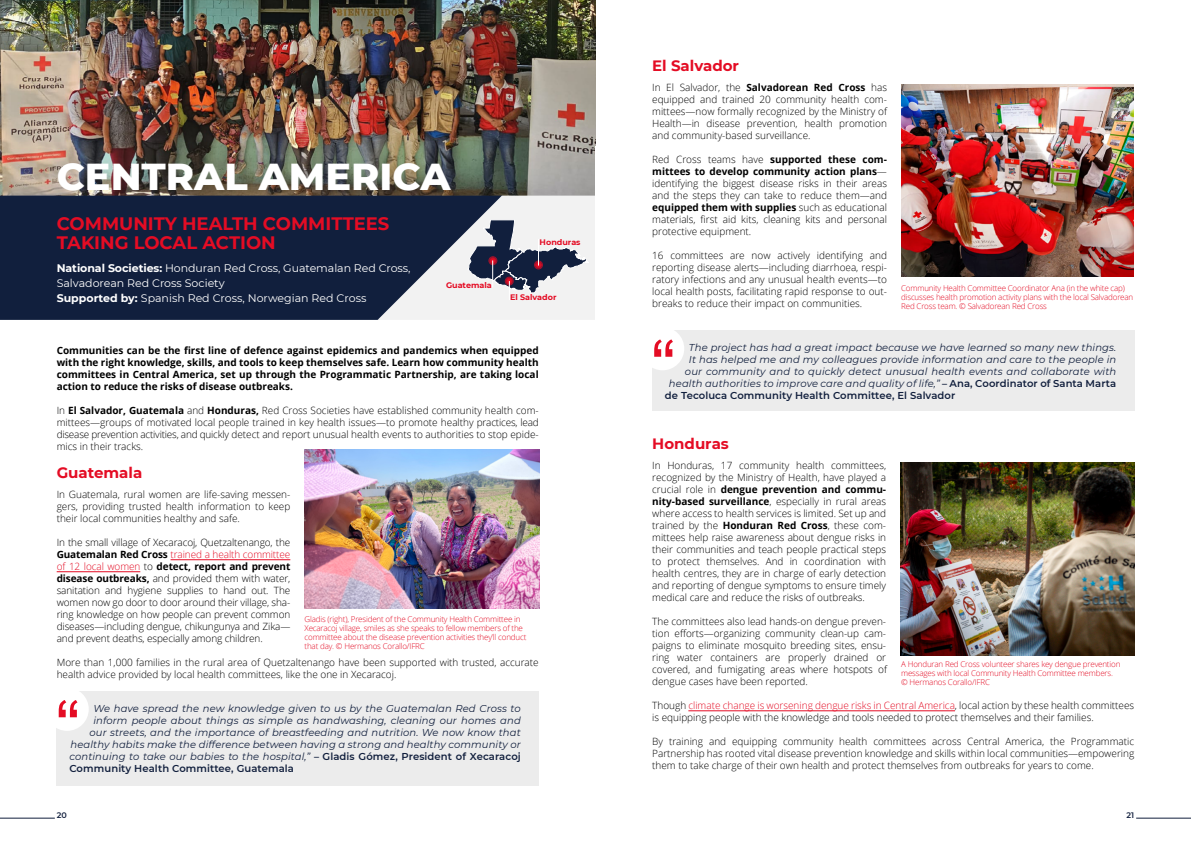
<style>
.page{position:relative;width:1191px;height:842px;background:#fff}
.page>*{position:absolute;margin:0;border:0;box-sizing:border-box;transform-origin:0 0}
.t1{font:800 38.3px "Montserrat";color:#fff}
.t2{font:700 18px/19.4px "Montserrat";color:#e40c24}
.t3{font:700 15px "Montserrat";color:#e40c24}
.t4{font:11px/15px "Montserrat";color:#fff}
.t5{font:300 10px/12px "Open Sans";color:#000;text-align:justify}
.t6{font:italic 10px "Montserrat";letter-spacing:.01em;color:#111f3d}
.t7{font:700 10px/12px "Open Sans";color:#000;text-align:justify}
.t8{font:600 10px "Montserrat";letter-spacing:.01em;color:#111f3d}
.t9{font:300 8px/9px "Open Sans";letter-spacing:-.02em;color:#e40c24}
.t10{font:700 8px "Montserrat";color:#e40c24}
.t11{font:600 8px "Montserrat";color:#111f3d}
.s1{font-weight:700}
.s2{color:#e40c24}
.s3{font-weight:600;font-style:normal}
</style>
<div class="page">
<hr style="left:1136px;top:818px;width:55px;height:1px;background:#111f3d">
<hr style="left:0;top:818px;width:55px;height:1px;background:#111f3d">
<hr style="left:171px;top:559px;width:119px;height:1px;background:#e40c24">
<hr style="left:57px;top:571px;width:83px;height:1px;background:#e40c24">
<img style="left:0;top:0;width:595px;height:196px">
<div style="left:0;top:196px;width:377px;height:124px;background:#111f3d"></div>
<svg style="left:377px;top:196px;width:358px;height:124px;fill:#f2f2f2"></svg>
<svg style="left:467px;top:220px;width:122px;height:80px"></svg>
<div style="left:595px;top:147px;width:139px;height:264px;background:#fff"></div>
<hr style="left:688px;top:711px;width:267px;height:1px;background:#e40c24">
<img style="left:305px;top:449px;width:234px;height:159px">
<img style="left:901px;top:85px;width:232px;height:192px">
<img style="left:900px;top:463px;width:234px;height:192px">
<div style="left:57px;top:691px;width:482px;height:94px;background:#ececec"></div>
<div style="left:45px;top:687px;width:44px;height:44px;background:#fff;border-radius:50%"></div>
<svg style="left:59px;top:700px;width:18px;height:17px"></svg>
<div style="left:652px;top:331px;width:482px;height:80px;background:#ececec"></div>
<div style="left:641px;top:327px;width:43px;height:43px;background:#fff;border-radius:50%"></div>
<svg style="left:654px;top:339px;width:19px;height:18px"></svg>
<h1 class="t1" style="left:57px;top:148px;width:395px">CENTRAL AMERICA</h1>
<h2 class="t2" style="left:57px;top:213px;width:334px">COMMUNITY HEALTH COMMITTEES<br>TAKING LOCAL ACTION</h2>
<p class="t4" style="left:57px;top:261px;width:355px"><span class="s1">National Societies:</span> Honduran Red Cross, Guatemalan Red Cross,<br>Salvadorean Red Cross Society<br><span class="s1">Supported by:</span> Spanish Red Cross, Norwegian Red Cross</p>
<p class="t10" style="left:446px;top:279px;width:47px">Guatemala</p>
<p class="t10" style="left:539px;top:236px;width:42px">Honduras</p>
<p class="t10" style="left:510px;top:292px;width:48px">El Salvador</p>
<p class="t7" style="left:57px;top:344px;width:483px">Communities can be the first line of defence against epidemics and pandemics when equipped with the right knowledge, skills, and tools to keep themselves safe. Learn how community health committees in Central America, set up through the Programmatic Partnership, are taking local action to reduce the risks of disease outbreaks.</p>
<p class="t5" style="left:57px;top:404px;width:483px">In <span class="s1">El Salvador, Guatemala</span> and <span class="s1">Honduras,</span> Red Cross Societies have established community health com&shy;mittees—groups of motivated local people trained in key health issues—to promote healthy practices, lead disease prevention activities, and quickly detect and report unusual health events to authorities to stop epide&shy;mics in their tracks.</p>
<h3 class="t3" style="left:57px;top:462px;width:87px">Guatemala</h3>
<p class="t5" style="left:57px;top:488px;width:235px">In Guatemala, rural women are life-saving messen&shy;gers, providing trusted health information to keep their local communities healthy and safe.</p>
<p class="t5" style="left:57px;top:536px;width:235px">In the small village of Xecaracoj, Quetzaltenango, the <span class="s1">Guatemalan Red Cross</span> <span class="s2">trained a health committee of 12 local women</span> to <span class="s1">detect, report and prevent disease outbreaks,</span> and provided them with water, sanitation and hygiene supplies to hand out. The women now go door to door around their village, sha&shy;ring knowledge on how people can prevent common diseases—including dengue, chikungunya and Zika— and prevent deaths, especially among children.</p>
<p class="t5" style="left:57px;top:656px;width:483px">More than 1,000 families in the rural area of Quetzaltenango have been supported with trusted, accurate health advice provided by local health committees, like the one in Xecaracoj.</p>
<p class="t9" style="left:304px;top:614px;width:223px">Gladis (right), President of the Community Health Committee in Xecaracoj village, smiles as she speaks to fellow members of the committee about the disease prevention activities they’ll conduct that day. © Hermanos Corallo/IFRC</p>
<p class="t6" style="left:93px;top:702px;width:429px">We have spread the new knowledge given to us by the Guatemalan Red Cross to</p>
<p class="t6" style="left:93px;top:714px;width:429px">inform people about things as simple as handwashing, cleaning our homes and</p>
<p class="t6" style="left:89px;top:726px;width:433px">our streets, and the importance of breastfeeding and nutrition. We now know that</p>
<p class="t6" style="left:70px;top:738px;width:452px">healthy habits make the difference between having a strong and healthy community or</p>
<p class="t6" style="left:69px;top:750px;width:453px">continuing to take our babies to the hospital,” <span class="s3">– Gladis Gómez, President of Xecaracoj</span></p>
<p class="t8" style="left:69px;top:762px;width:226px">Community Health Committee, Guatemala</p>
<h3 class="t3" style="left:652px;top:55px;width:88px">El Salvador</h3>
<p class="t5" style="left:652px;top:81px;width:236px">In El Salvador, the <span class="s1">Salvadorean Red Cross</span> has equipped and trained 20 community health com&shy;mittees—now formally recognized by the Ministry of Health—in disease prevention, health promotion and community-based surveillance.</p>
<p class="t5" style="left:652px;top:153px;width:236px">Red Cross teams have <span class="s1">supported these com&shy;mittees to develop community action plans</span>— identifying the biggest disease risks in their areas and the steps they can take to reduce them—and <span class="s1">equipped them with supplies</span> such as educational materials, first aid kits, cleaning kits and personal protective equipment.</p>
<p class="t5" style="left:652px;top:249px;width:236px">16 committees are now actively identifying and reporting disease alerts—including diarrhoea, respi&shy;ratory infections and any unusual health events—to local health posts, facilitating rapid response to out&shy;breaks to reduce their impact on communities.</p>
<p class="t9" style="left:901px;top:283px;width:234px">Community Health Committee Coordinator Ana (in the white cap) discusses health promotion activity plans with the local Salvadorean<br>Red Cross team. © Salvadorean Red Cross</p>
<p class="t6" style="left:689px;top:341px;width:429px">The project has had a great impact because we have learned so many new things.</p>
<p class="t6" style="left:689px;top:353px;width:429px">It has helped me and my colleagues provide information and care to the people in</p>
<p class="t6" style="left:685px;top:365px;width:433px">our community and to quickly detect unusual health events and collaborate with</p>
<p class="t6" style="left:669px;top:377px;width:449px">health authorities to improve care and quality of life,” <span class="s3">– Ana, Coordinator of Santa Marta</span></p>
<p class="t8" style="left:665px;top:388px;width:292px">de Tecoluca Community Health Committee, El Salvador</p>
<h3 class="t3" style="left:652px;top:433px;width:78px">Honduras</h3>
<p class="t5" style="left:652px;top:459px;width:235px">In Honduras, 17 community health committees, recognized by the Ministry of Health, have played a crucial role in <span class="s1">dengue prevention and commu&shy;nity-based surveillance</span>, especially in rural areas where access to health services is limited. Set up and trained by the <span class="s1">Honduran Red Cross</span>, these com&shy;mittees help raise awareness about dengue risks in their communities and teach people practical steps to protect themselves. And in coordination with health centres, they are in charge of early detection and reporting of dengue symptoms to ensure timely medical care and reduce the risks of outbreaks.</p>
<p class="t5" style="left:652px;top:615px;width:236px">The committees also lead hands-on dengue preven&shy;tion efforts—organizing community clean-up cam&shy;paigns to eliminate mosquito breeding sites, ensu&shy;ring water containers are properly drained or covered, and fumigating areas where hotspots of dengue cases have been reported.</p>
<p class="t5" style="left:652px;top:699px;width:483px">Though <span class="s2">climate change is worsening dengue risks in Central America</span>, local action by these health committees is equipping people with the knowledge and tools needed to protect themselves and their families.</p>
<p class="t5" style="left:652px;top:735px;width:483px">By training and equipping community health committees across Central America, the Programmatic Partnership has rooted vital disease prevention knowledge and skills within local communities—empowering them to take charge of their own health and protect themselves from outbreaks for years to come.</p>
<p class="t9" style="left:901px;top:659px;width:221px">A Honduran Red Cross volunteer shares key dengue prevention messages with local Community Health Committee members. © Hermanos Corallo/IFRC</p>
<p class="t11" style="left:57px;top:810px;width:12px">20</p>
<p class="t11" style="left:1126px;top:810px;width:9px">21</p>
</div>
